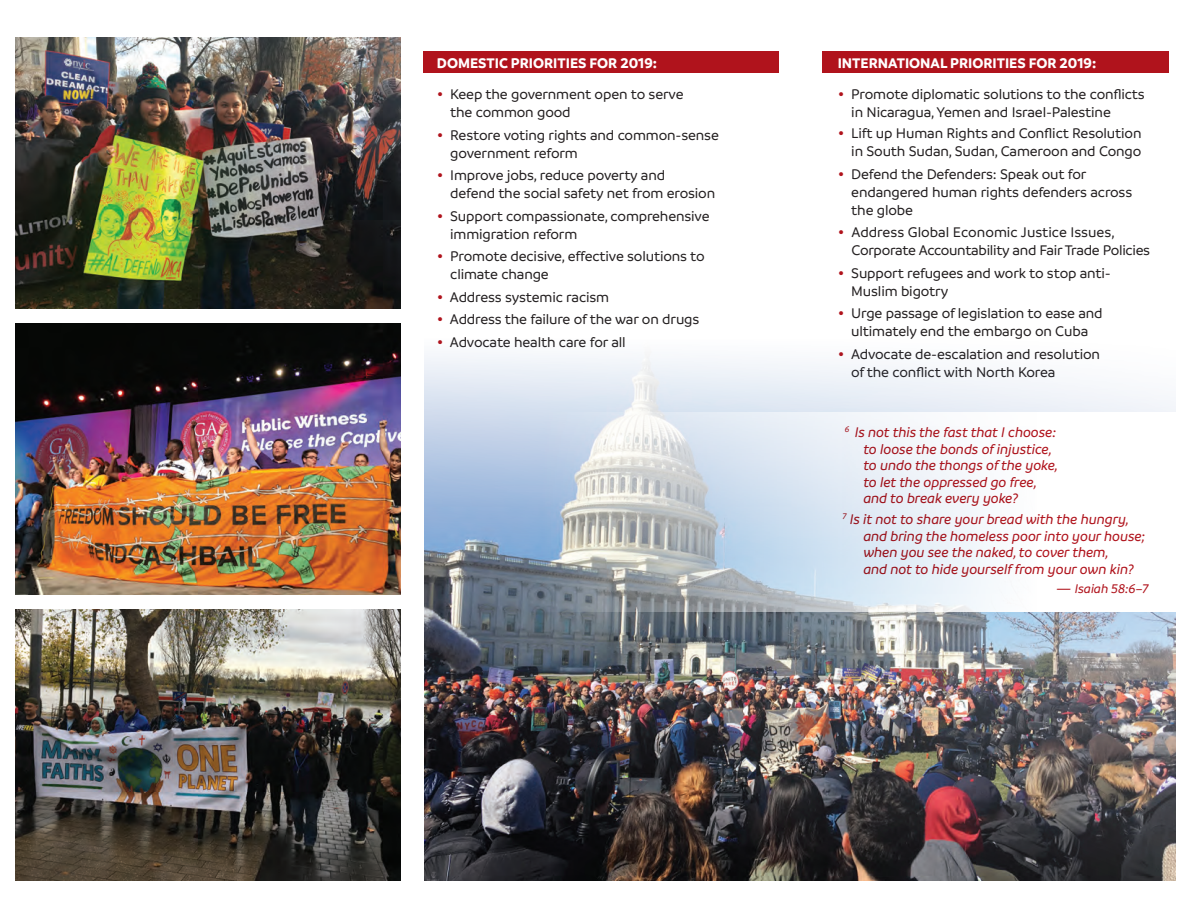
<style>
.page{position:relative;width:1188px;height:918px;background:#fff}
.page>*{position:absolute;margin:0;border:0;box-sizing:border-box;transform-origin:0 0}
.t1{font:500 15px/18px "Branding";letter-spacing:-.01em;color:#231f20}
.t2{font:italic 500 15px/16.5px "Branding";letter-spacing:-.01em;color:#b0131c}
.t3{font:700 15px "Branding";color:#fff}
.t4{font:italic 500 13.5px "Branding";letter-spacing:-.01em;color:#b0131c}
.s1{font-size:18px;color:#b0131c}
.s2{font-size:15px}
</style>
<div class="page">
<div style="left:423px;top:51px;width:355px;height:22px;background:#b0131c"></div>
<div style="left:822px;top:51px;width:346px;height:22px;background:#b0131c"></div>
<img style="left:15px;top:609px;width:386px;height:272px">
<img style="left:15px;top:37px;width:386px;height:272px">
<img style="left:15px;top:324px;width:386px;height:270px">
<img style="left:425px;top:354px;width:751px;height:527px">
<svg style="left:518px;top:412px;width:658px;height:200px"></svg>
<p class="t3" style="left:437px;top:54px;width:222px">DOMESTIC PRIORITIES FOR 2019:</p>
<p class="t1" style="left:450px;top:85px;width:235px;text-indent:-14px"><span class="s1">•</span> Keep the government open to serve the common good</p>
<p class="t1" style="left:450px;top:126px;width:270px;text-indent:-14px"><span class="s1">•</span> Restore voting rights and common-sense government reform</p>
<p class="t1" style="left:450px;top:166px;width:266px;text-indent:-14px"><span class="s1">•</span> Improve jobs, reduce poverty and<br>defend the social safety net from erosion</p>
<p class="t1" style="left:450px;top:207px;width:261px;text-indent:-14px"><span class="s1">•</span> Support compassionate, comprehensive immigration reform</p>
<p class="t1" style="left:450px;top:247px;width:256px;text-indent:-14px"><span class="s1">•</span> Promote decisive, effective solutions to climate change</p>
<p class="t1" style="left:437px;top:288px;width:174px"><span class="s1">•</span> Address systemic racism</p>
<p class="t1" style="left:437px;top:310px;width:264px"><span class="s1">•</span> Address the failure of the war on drugs</p>
<p class="t1" style="left:437px;top:333px;width:191px"><span class="s1">•</span> Advocate health care for all</p>
<p class="t3" style="left:838px;top:54px;width:260px">INTERNATIONAL PRIORITIES FOR 2019:</p>
<p class="t1" style="left:851px;top:85px;width:295px;text-indent:-14px"><span class="s1">•</span> Promote diplomatic solutions to the conflicts in Nicaragua, Yemen and Israel-Palestine</p>
<p class="t1" style="left:838px;top:124px;width:305px;text-align:right"><span class="s1">•</span> Lift up Human Rights and Conflict Resolution in South Sudan, Sudan, Cameroon and Congo</p>
<p class="t1" style="left:851px;top:165px;width:282px;text-indent:-14px"><span class="s1">•</span> Defend the Defenders: Speak out for endangered human rights defenders across the globe</p>
<p class="t1" style="left:851px;top:223px;width:300px;text-indent:-14px"><span class="s1">•</span> Address Global Economic Justice Issues,<br>Corporate Accountability and Fair Trade Policies</p>
<p class="t1" style="left:851px;top:264px;width:261px;text-indent:-14px"><span class="s1">•</span> Support refugees and work to stop anti-<br>Muslim bigotry</p>
<p class="t1" style="left:838px;top:304px;width:266px;text-align:center"><span class="s1">•</span> Urge passage of legislation to ease and ultimately end the embargo on Cuba</p>
<p class="t1" style="left:851px;top:345px;width:251px;text-indent:-13px"><span class="s1">•</span> Advocate de-escalation and resolution of the conflict with North Korea</p>
<p class="t2" style="left:863px;top:424px;width:196px;text-indent:-18px"><sup>6</sup> Is not this the fast that I choose: to loose the bonds of injustice, to undo the thongs of the yoke, to let the oppressed go free, and to break every yoke?</p>
<p class="t2" style="left:863px;top:511px;width:284px;text-indent:-21px"><sup>7</sup> Is it not to share your bread with the hungry, and bring the homeless poor into your house; when you see the naked, to cover them,<br>and not to hide yourself from your own kin?</p>
<p class="t4" style="left:1056px;top:582px;width:94px"><span class="s2">—</span> Isaiah 58:6–7</p>
</div>
